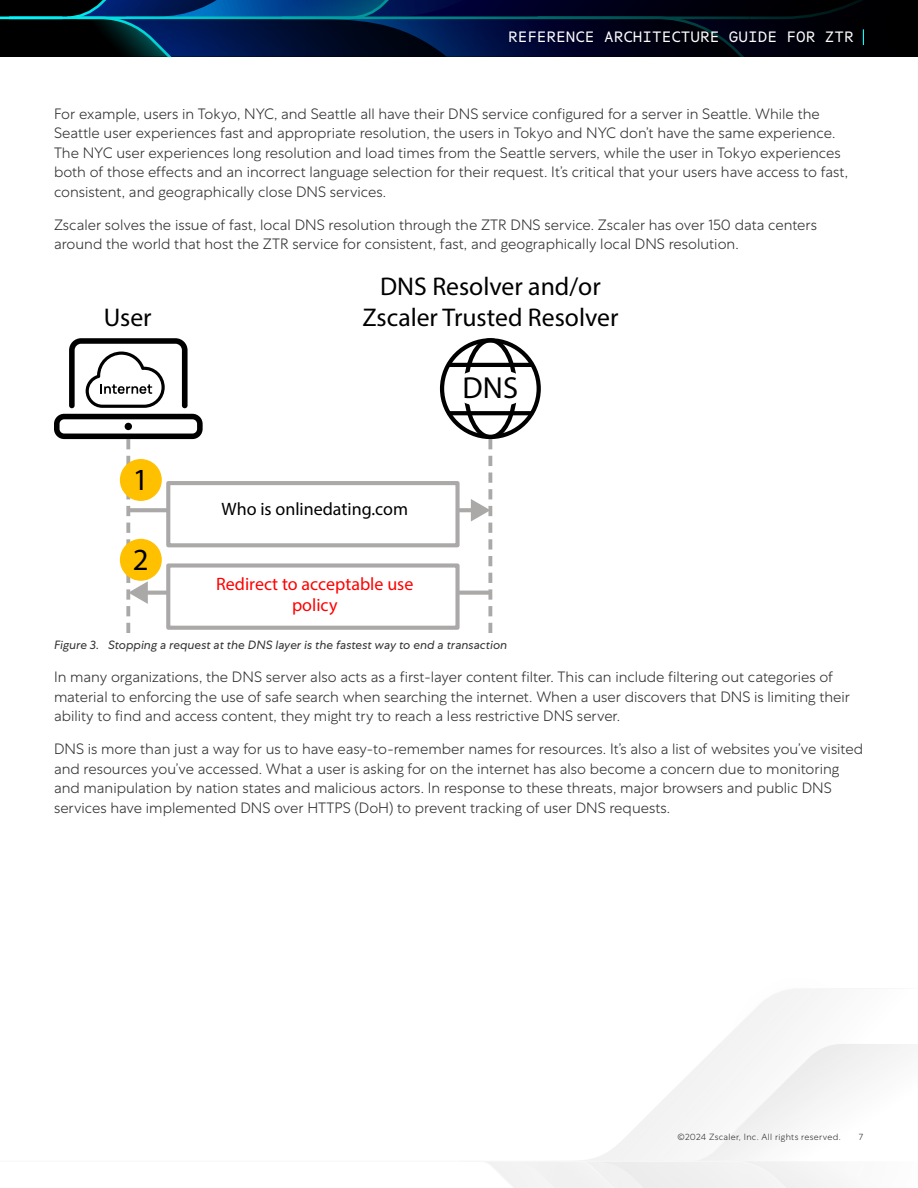
<style>
.page{position:relative;width:918px;height:1188px;background:#fff}
.page>*{position:absolute;margin:0;border:0;box-sizing:border-box;transform-origin:0 0}
.t1{font:700 30.9px "Manrope";color:#000}
.t2{font:30.45px "Calibri";color:#000}
.t3{font:600 25.65px/30.9px "Manrope";color:#000;text-align:center}
.t4{font:600 18px/21.6px "Manrope";color:#f00;text-align:center}
.t5{font:600 18px "Manrope";color:#000}
.Paragraph{font:300 15px/19.5px "Centra No 1";color:#343333}
.t6{font:15px "Centra Mono";color:#fff}
.t7{font:italic 12px "Centra No 1";color:#343333}
.t8{font:300 9px "Centra No 1";letter-spacing:.035em;color:#343333}
.t9{font:300 9px "Centra Mono";color:#343333}
</style>
<div class="page">
<svg style="left:487px;top:988px;width:429px;height:200px"></svg>
<hr style="left:0;top:1161px;width:460px;height:1px;background:#b3b3b3">
<hr style="left:459px;top:1161px;width:261px;height:1px;background:#b3b3b3">
<svg style="left:0;top:0;width:918px;height:57px;background:#00132e"></svg>
<svg style="left:54px;top:338px;width:149px;height:294px"></svg>
<svg style="left:440px;top:338px;width:101px;height:294px"></svg>
<div style="left:452px;top:369px;width:77px;height:39px;background:#fff;border-radius:50%"></div>
<hr style="left:448px;top:363px;width:84px;height:4px;background:#000;border-radius:2px">
<svg style="left:448px;top:411px;width:84px;height:4px"></svg>
<div style="left:120px;top:459px;width:42px;height:42px;background:#ffc000;border-radius:50%"></div>
<div style="left:168px;top:483px;width:290px;height:62px;background:#fff"></div>
<div style="left:166px;top:481px;width:294px;height:66px;border:4px solid #aba8a8"></div>
<div style="left:120px;top:539px;width:42px;height:42px;background:#ffc000;border-radius:50%"></div>
<div style="left:168px;top:566px;width:290px;height:62px;background:#fff"></div>
<div style="left:166px;top:563px;width:294px;height:67px;border:4px solid #aba8a8"></div>
<p class="t6" style="left:508px;top:29px;width:347px">REFERENCE ARCHITECTURE GUIDE FOR ZTR</p>
<p class="Paragraph" style="left:54px;top:104px;width:796px">For example, users in Tokyo, NYC, and Seattle all have their DNS service configured for a server in Seattle. While the Seattle user experiences fast and appropriate resolution, the users in Tokyo and NYC don’t have the same experience.<br>The NYC user experiences long resolution and load times from the Seattle servers, while the user in Tokyo experiences both of those effects and an incorrect language selection for their request. It’s critical that your users have access to fast, consistent, and geographically close DNS services.</p>
<p class="Paragraph" style="left:54px;top:215px;width:764px">Zscaler solves the issue of fast, local DNS resolution through the ZTR DNS service. Zscaler has over 150 data centers around the world that host the ZTR service for consistent, fast, and geographically local DNS resolution.</p>
<p class="t3" style="left:104px;top:301px;width:49px">User</p>
<p class="t1" style="left:133px;top:461px;width:17px">1</p>
<p class="t1" style="left:133px;top:541px;width:17px">2</p>
<p class="t3" style="left:362px;top:270px;width:257px">DNS Resolver and/or<br>Zscaler Trusted Resolver</p>
<p class="t5" style="left:222px;top:498px;width:188px">Who is onlinedating.com</p>
<p class="t4" style="left:216px;top:573px;width:199px">Redirect to acceptable use policy</p>
<p class="t2" style="left:463px;top:369px;width:57px">DNS</p>
<p class="t7" style="left:108px;top:638px;width:401px">Stopping a request at the DNS layer is the fastest way to end a transaction</p>
<p class="Paragraph" style="left:54px;top:667px;width:798px">In many organizations, the DNS server also acts as a first-layer content filter. This can include filtering out categories of material to enforcing the use of safe search when searching the internet. When a user discovers that DNS is limiting their ability to find and access content, they might try to reach a less restrictive DNS server.</p>
<p class="Paragraph" style="left:54px;top:739px;width:811px">DNS is more than just a way for us to have easy-to-remember names for resources. It’s also a list of websites you’ve visited and resources you’ve accessed. What a user is asking for on the internet has also become a concern due to monitoring and manipulation by nation states and malicious actors. In response to these threats, major browsers and public DNS services have implemented DNS over HTTPS (DoH) to prevent tracking of user DNS requests.</p>
<p class="t7" style="left:54px;top:638px;width:47px">Figure 3.</p>
<p class="t8" style="left:677px;top:1132px;width:165px">©2024 Zscaler, Inc. All rights reserved.</p>
<p class="t9" style="left:858px;top:1132px;width:7px">7</p>
</div>
